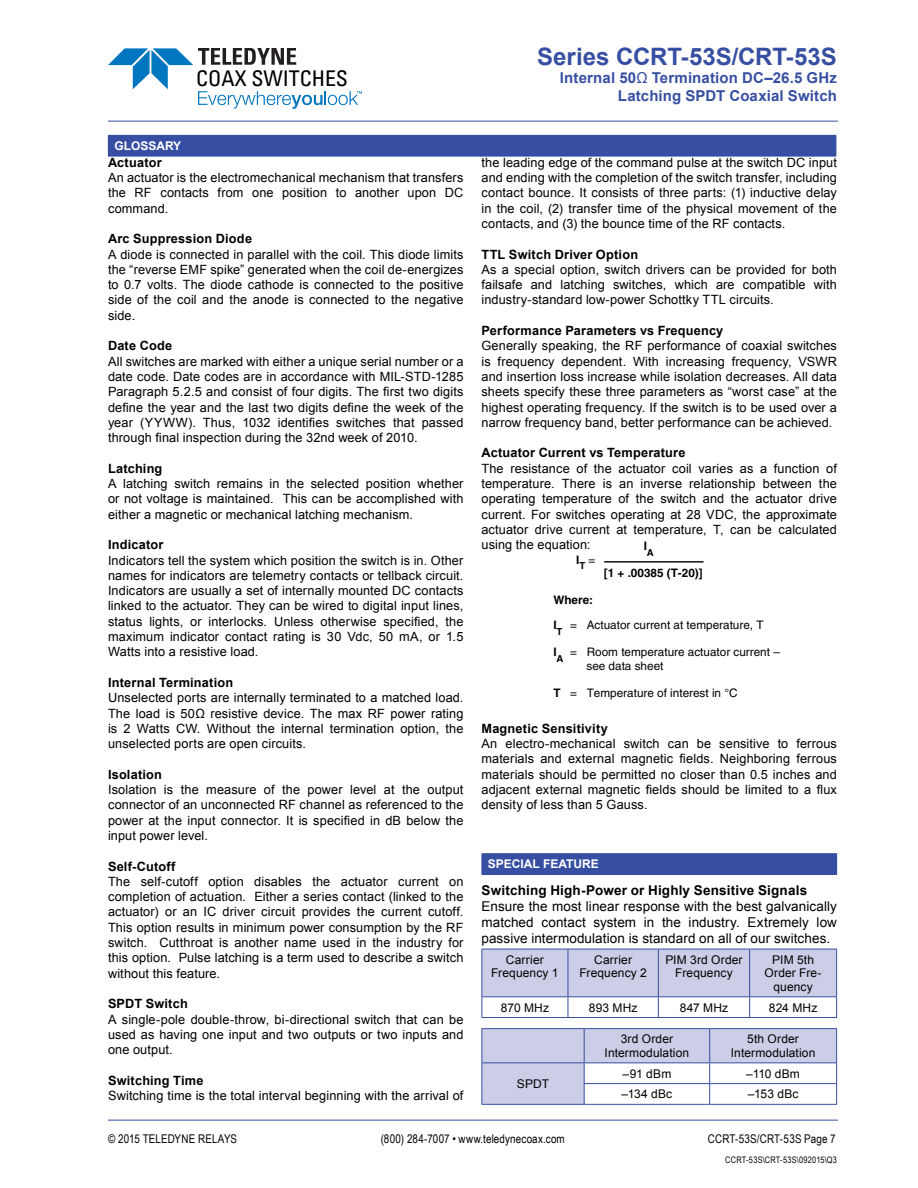
<style>
.page{position:relative;width:918px;height:1188px;background:#fff}
.page>*{position:absolute;margin:0;border:0;box-sizing:border-box;transform-origin:0 0}
.t1{font:700 24px "Arial";color:#374fa2}
.t2{font:condensed 21.75px "Univers";color:#000}
.t3{font:700 15px/18px "Arial";letter-spacing:.01em;color:#374fa2;text-align:right}
.t4{font:13.5px/16.2px "Arial";letter-spacing:.005em;color:#000;text-align:justify}
.t5{font:700 13.5px "Arial";letter-spacing:.01em;color:#000}
.t6{font:12.75px/15.3px "Arial";letter-spacing:.01em;color:#000;text-align:justify}
.t7{font:700 12.75px "Arial";letter-spacing:.015em;color:#000}
.t8{font:12px/13.5px "Arial";letter-spacing:.01em;color:#000;text-align:center}
.t9{font:12px "Arial Narrow";letter-spacing:.015em;color:#000}
.t10{font:700 12px "Arial";color:#fff}
.t11{font:11.7px/13.2px "Helvetica";color:#000}
.t12{font:700 11.7px/25px "Helvetica";color:#000}
.t13{font:700 9.6px "Helvetica";color:#000}
.t14{font:9px "Arial Narrow";letter-spacing:.025em;color:#000}
.s1{font-weight:400}
.s2{font-weight:700}
</style>
<div class="page">
<hr style="left:108px;top:121px;width:730px;height:1px;background:#374fa2">
<hr style="left:108px;top:1120px;width:730px;height:1px;background:#374fa2">
<svg style="left:108px;top:48px;width:254px;height:61px"></svg>
<div style="left:108px;top:135px;width:728px;height:21px;background:#374fa2"></div>
<svg style="left:836px;top:136px;width:1px;height:20px"></svg>
<hr style="left:108px;top:156px;width:728px;height:1px;background:#374fa2">
<hr style="left:604px;top:561px;width:100px;height:2px;background:#000">
<svg style="left:482px;top:949px;width:355px;height:68px"></svg>
<hr style="left:482px;top:1017px;width:86px;height:1px;background:#374fa2">
<hr style="left:568px;top:1017px;width:90px;height:1px;background:#374fa2">
<hr style="left:658px;top:1017px;width:92px;height:1px;background:#374fa2">
<hr style="left:750px;top:1017px;width:87px;height:1px;background:#374fa2">
<hr style="left:482px;top:1028px;width:102px;height:1px;background:#374fa2">
<hr style="left:584px;top:1028px;width:126px;height:1px;background:#374fa2">
<hr style="left:710px;top:1028px;width:127px;height:1px;background:#374fa2">
<hr style="left:482px;top:1104px;width:102px;height:1px;background:#374fa2">
<svg style="left:482px;top:1029px;width:355px;height:75px"></svg>
<hr style="left:584px;top:1104px;width:126px;height:1px;background:#374fa2">
<hr style="left:710px;top:1104px;width:127px;height:1px;background:#374fa2">
<div style="left:482px;top:854px;width:355px;height:20px;background:#374fa2"></div>
<hr style="left:482px;top:853px;width:355px;height:1px;background:#374fa2">
<hr style="left:482px;top:874px;width:355px;height:1px;background:#374fa2">
<h2 class="t2" style="left:196px;top:64px;width:153px">COAX SWITCHES</h2>
<p class="t10" style="left:114px;top:138px;width:68px">GLOSSARY</p>
<p class="t7" style="left:108px;top:154px;width:55px">Actuator</p>
<p class="t6" style="left:108px;top:170px;width:357px">An actuator is the electromechanical mechanism that transfers the RF contacts from one position to another upon DC command.</p>
<p class="t7" style="left:108px;top:230px;width:146px">Arc Suppression Diode</p>
<p class="t6" style="left:108px;top:247px;width:357px">A diode is connected in parallel with the coil. This diode limits the “reverse EMF spike” generated when the coil de-energizes to 0.7 volts. The diode cathode is connected to the positive side of the coil and the anode is connected to the negative side.</p>
<p class="t7" style="left:108px;top:337px;width:66px">Date Code</p>
<p class="t6" style="left:108px;top:354px;width:357px">All switches are marked with either a unique serial number or a date code. Date codes are in accordance with MIL-STD-1285<br>Paragraph 5.2.5 and consist of four digits. The first two digits define the year and the last two digits define the week of the year (YYWW). Thus, 1032 identifies switches that passed through final inspection during the 32nd week of 2010.</p>
<p class="t7" style="left:108px;top:460px;width:56px">Latching</p>
<p class="t6" style="left:108px;top:476px;width:357px">A latching switch remains in the selected position whether or not voltage is maintained. This can be accomplished with either a magnetic or mechanical latching mechanism.</p>
<p class="t7" style="left:108px;top:536px;width:57px">Indicator</p>
<p class="t6" style="left:108px;top:553px;width:357px">Indicators tell the system which position the switch is in. Other names for indicators are telemetry contacts or tellback circuit.<br>Indicators are usually a set of internally mounted DC contacts linked to the actuator. They can be wired to digital input lines, status lights, or interlocks. Unless otherwise specified, the maximum indicator contact rating is 30 Vdc, 50 mA, or 1.5<br>Watts into a resistive load.</p>
<p class="t7" style="left:108px;top:674px;width:127px">Internal Termination</p>
<p class="t6" style="left:108px;top:690px;width:357px">Unselected ports are internally terminated to a matched load.<br>The load is 50Ω resistive device. The max RF power rating is 2 Watts CW. Without the internal termination option, the unselected ports are open circuits.</p>
<p class="t7" style="left:108px;top:766px;width:56px">Isolation</p>
<p class="t6" style="left:108px;top:782px;width:357px">Isolation is the measure of the power level at the output connector of an unconnected RF channel as referenced to the power at the input connector. It is specified in dB below the input power level.</p>
<p class="t7" style="left:108px;top:858px;width:69px">Self-Cutoff</p>
<p class="t6" style="left:108px;top:874px;width:357px">The self-cutoff option disables the actuator current on completion of actuation. Either a series contact (linked to the actuator) or an IC driver circuit provides the current cutoff.<br>This option results in minimum power consumption by the RF switch. Cutthroat is another name used in the industry for this option. Pulse latching is a term used to describe a switch without this feature.</p>
<p class="t7" style="left:108px;top:995px;width:81px">SPDT Switch</p>
<p class="t6" style="left:108px;top:1012px;width:357px">A single-pole double-throw, bi-directional switch that can be used as having one input and two outputs or two inputs and one output.</p>
<p class="t7" style="left:108px;top:1072px;width:97px">Switching Time</p>
<p class="t6" style="left:108px;top:1088px;width:357px">Switching time is the total interval beginning with the arrival of</p>
<h1 class="t1" style="left:537px;top:41px;width:301px">Series CCRT-53S/CRT-53S</h1>
<p class="t3" style="left:560px;top:70px;width:279px">Internal 50<span class="s1">Ω</span> Termination DC–26.5 GHz<br>Latching SPDT Coaxial Switch</p>
<p class="t6" style="left:481px;top:155px;width:357px">the leading edge of the command pulse at the switch DC input and ending with the completion of the switch transfer, including contact bounce. It consists of three parts: (1) inductive delay in the coil, (2) transfer time of the physical movement of the contacts, and (3) the bounce time of the RF contacts.</p>
<p class="t7" style="left:481px;top:246px;width:158px">TTL Switch Driver Option</p>
<p class="t6" style="left:481px;top:262px;width:357px">As a special option, switch drivers can be provided for both failsafe and latching switches, which are compatible with industry-standard low-power Schottky TTL circuits.</p>
<p class="t7" style="left:481px;top:322px;width:243px">Performance Parameters vs Frequency</p>
<p class="t6" style="left:481px;top:338px;width:357px">Generally speaking, the RF performance of coaxial switches is frequency dependent. With increasing frequency, VSWR and insertion loss increase while isolation decreases. All data sheets specify these three parameters as “worst case” at the highest operating frequency. If the switch is to be used over a narrow frequency band, better performance can be achieved.</p>
<p class="t7" style="left:481px;top:445px;width:205px">Actuator Current vs Temperature</p>
<p class="t6" style="left:481px;top:461px;width:357px">The resistance of the actuator coil varies as a function of temperature. There is an inverse relationship between the operating temperature of the switch and the actuator drive current. For switches operating at 28 VDC, the approximate actuator drive current at temperature, T, can be calculated using the equation:</p>
<p class="t12" style="left:644px;top:533px;width:5px">I</p>
<p class="t13" style="left:647px;top:547px;width:8px">A</p>
<p class="t12" style="left:604px;top:560px;width:100px">[1 + .00385 (T-20)]</p>
<p class="t12" style="left:576px;top:547px;width:5px">I</p>
<p class="t11" style="left:589px;top:553px;width:8px">=</p>
<p class="t13" style="left:579px;top:560px;width:7px">T</p>
<p class="t12" style="left:553px;top:587px;width:41px">Where:<br>I</p>
<p class="t13" style="left:557px;top:626px;width:7px">T</p>
<p class="t11" style="left:570px;top:618px;width:195px">= Actuator current at temperature, T</p>
<p class="t12" style="left:553px;top:639px;width:5px">I</p>
<p class="t13" style="left:557px;top:653px;width:8px">A</p>
<p class="t11" style="left:586px;top:646px;width:195px;text-indent:-16px">= Room temperature actuator current – see data sheet</p>
<p class="t11" style="left:553px;top:686px;width:186px"><span class="s2">T</span> = Temperature of interest in °C</p>
<p class="t7" style="left:481px;top:720px;width:128px">Magnetic Sensitivity</p>
<p class="t6" style="left:481px;top:736px;width:357px">An electro-mechanical switch can be sensitive to ferrous materials and external magnetic fields. Neighboring ferrous materials should be permitted no closer than 0.5 inches and adjacent external magnetic fields should be limited to a flux density of less than 5 Gauss.</p>
<p class="t10" style="left:488px;top:856px;width:112px">SPECIAL FEATURE</p>
<p class="t5" style="left:482px;top:881px;width:327px">Switching High-Power or Highly Sensitive Signals</p>
<p class="t4" style="left:482px;top:898px;width:357px">Ensure the most linear response with the best galvanically matched contact system in the industry. Extremely low passive intermodulation is standard on all of our switches.</p>
<p class="t8" style="left:491px;top:953px;width:69px">Carrier<br>Frequency 1</p>
<p class="t8" style="left:579px;top:953px;width:69px">Carrier<br>Frequency 2</p>
<p class="t8" style="left:665px;top:953px;width:79px">PIM 3rd Order<br>Frequency</p>
<p class="t8" style="left:765px;top:953px;width:59px">PIM 5th<br>Order Fre&shy;quency</p>
<p class="t8" style="left:501px;top:1001px;width:50px">870 MHz</p>
<p class="t8" style="left:589px;top:1001px;width:50px">893 MHz</p>
<p class="t8" style="left:680px;top:1001px;width:50px">847 MHz</p>
<p class="t8" style="left:769px;top:1001px;width:50px">824 MHz</p>
<p class="t8" style="left:605px;top:1033px;width:86px">3rd Order<br>Intermodulation</p>
<p class="t8" style="left:731px;top:1033px;width:86px">5th Order<br>Intermodulation</p>
<p class="t8" style="left:517px;top:1077px;width:34px">SPDT</p>
<p class="t8" style="left:622px;top:1067px;width:50px">–91 dBm</p>
<p class="t8" style="left:746px;top:1067px;width:55px">–110 dBm</p>
<p class="t8" style="left:622px;top:1087px;width:52px">–134 dBc</p>
<p class="t8" style="left:748px;top:1087px;width:52px">–153 dBc</p>
<p class="t9" style="left:108px;top:1130px;width:130px">© 2015 TELEDYNE RELAYS</p>
<p class="t9" style="left:381px;top:1130px;width:186px">(800) 284-7007 • www.teledynecoax.com</p>
<p class="t9" style="left:708px;top:1130px;width:129px">CCRT-53S/CRT-53S Page 7</p>
<p class="t14" style="left:725px;top:1153px;width:113px">CCRT-53S\CRT-53S\092015\Q3</p>
</div>
